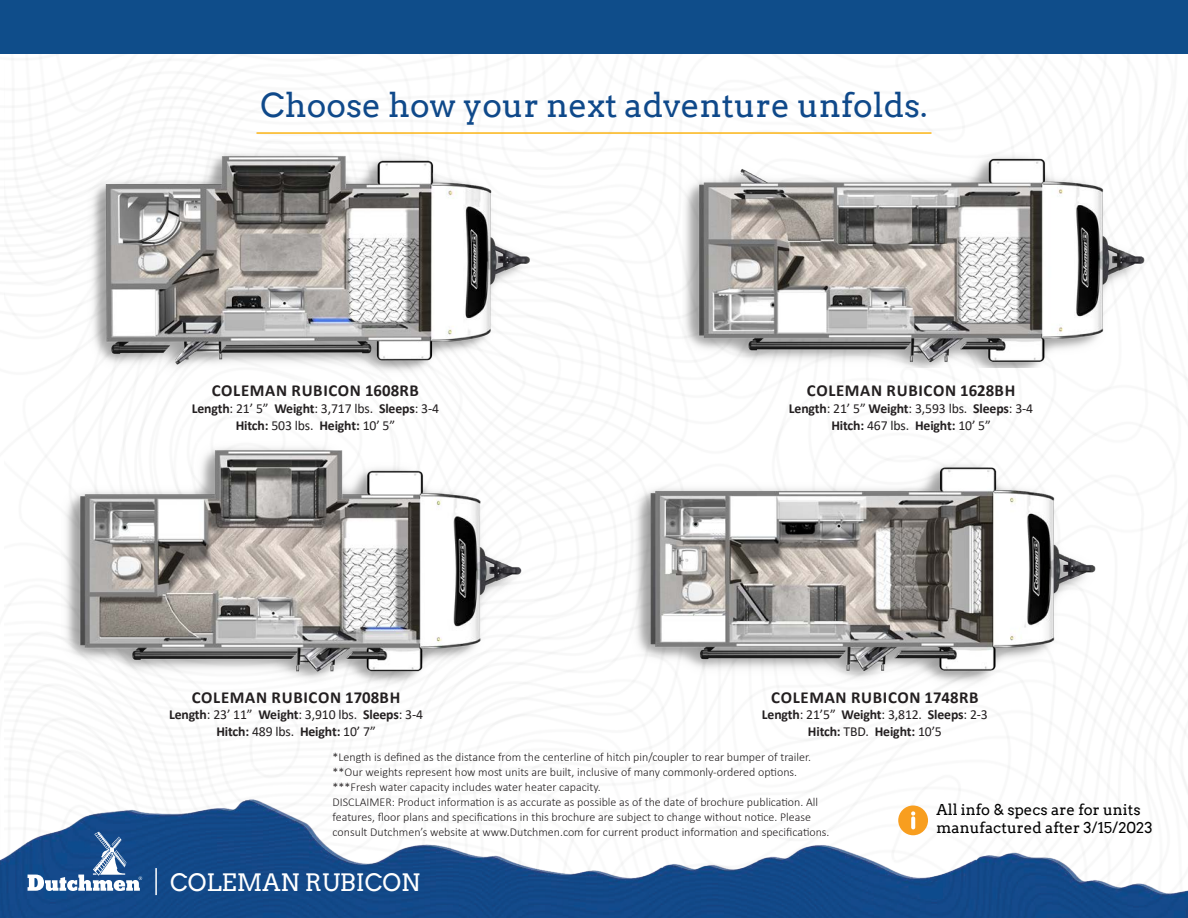
<style>
.page{position:relative;width:1188px;height:918px;background:#fff}
.page>*{position:absolute;margin:0;border:0;box-sizing:border-box;transform-origin:0 0}
.t1{font:33px "Arvo";color:#0f498a}
.t2{font:24px "Arvo";color:#fff}
.bullets{font:700 16.8px "Calibri";letter-spacing:.04em;color:#231f20}
.t3{font:15px "Arvo";color:#000}
.bullets-2{font:700 13.8px "Calibri";letter-spacing:-.01em;color:#231f20}
.bullets-3{font:13.8px "Calibri";letter-spacing:-.01em;color:#231f20}
.t4{font:300 12px/15px "Calibri";color:#231f20}
.s1{font-weight:700}
.s2{font-weight:400}
</style>
<div class="page">
<img style="left:0;top:774px;width:1188px;height:144px">
<div style="left:0;top:0;width:1188px;height:54px;background:#0f4d8a"></div>
<div style="left:898px;top:806px;width:30px;height:29px;background:#f89e1f;border-radius:50%"></div>
<svg style="left:911px;top:811px;width:4px;height:18px"></svg>
<svg style="left:28px;top:831px;width:118px;height:60px"></svg>
<hr style="left:155px;top:868px;width:2px;height:27px;background:#fff">
<hr style="left:256px;top:132px;width:676px;height:2px;background:#fbb416">
<img style="left:78px;top:141px;width:470px;height:236px">
<img style="left:682px;top:153px;width:472px;height:215px">
<img style="left:630px;top:455px;width:476px;height:234px">
<img style="left:62px;top:441px;width:470px;height:254px">
<p class="t1" style="left:261px;top:85px;width:668px">Choose how your next adventure unfolds.</p>
<p class="bullets" style="left:212px;top:379px;width:209px">COLEMAN RUBICON 1608RB</p>
<p class="bullets-3" style="left:192px;top:399px;width:249px"><span class="s1">Length</span>: 21’ 5” <span class="s1">Weight</span>: 3,717 lbs. <span class="s1">Sleeps</span>: 3-4</p>
<p class="bullets-2" style="left:236px;top:415px;width:161px">Hitch: <span class="s2">503 lbs.</span> Height: <span class="s2">10’ 5”</span></p>
<p class="bullets" style="left:192px;top:685px;width:210px">COLEMAN RUBICON 1708BH</p>
<p class="bullets-3" style="left:169px;top:705px;width:256px"><span class="s1">Length</span>: 23’ 11” <span class="s1">Weight</span>: 3,910 lbs. <span class="s1">Sleeps</span>: 3-4</p>
<p class="bullets-2" style="left:216px;top:722px;width:161px">Hitch: <span class="s2">489 lbs.</span> Height: <span class="s2">10’ 7”</span></p>
<p class="bullets" style="left:807px;top:379px;width:210px">COLEMAN RUBICON 1628BH</p>
<p class="bullets-3" style="left:789px;top:399px;width:246px"><span class="s1">Length</span>: 21’ 5” <span class="s1">Weight</span>: 3,593 lbs. <span class="s1">Sleeps</span>: 3-4</p>
<p class="bullets-2" style="left:831px;top:415px;width:161px">Hitch: <span class="s2">467 lbs.</span> Height: <span class="s2">10’ 5”</span></p>
<p class="bullets" style="left:771px;top:685px;width:209px">COLEMAN RUBICON 1748RB</p>
<p class="bullets-2" style="left:762px;top:705px;width:228px">Length<span class="s2">: 21’5”</span> Weight<span class="s2">: 3,812.</span> Sleeps<span class="s2">: 2-3</span></p>
<p class="bullets-2" style="left:808px;top:722px;width:136px">Hitch: <span class="s2">TBD.</span> Height: <span class="s2">10’5</span></p>
<p class="t4" style="left:333px;top:749px;width:480px">*Length is defined as the distance from the centerline of hitch pin/coupler to rear bumper of trailer.</p>
<p class="t4" style="left:333px;top:764px;width:466px">**Our weights represent how most units are built, inclusive of many commonly-ordered options.</p>
<p class="t4" style="left:333px;top:779px;width:270px">***Fresh water capacity includes water heater capacity.</p>
<p class="t4" style="left:333px;top:794px;width:498px">DISCLAIMER: Product information is as accurate as possible as of the date of brochure publication. All features, floor plans and specifications in this brochure are subject to change without notice. Please consult Dutchmen’s website at www.Dutchmen.com for current product information and specifications.</p>
<h2 class="t2" style="left:174px;top:867px;width:252px">COLEMAN RUBICON</h2>
<p class="t2" style="left:170px;top:868px;width:252px">COLEMAN RUBICON</p>
<p class="t3" style="left:937px;top:801px;width:206px">All info &amp; specs are for units</p>
<p class="t3" style="left:937px;top:819px;width:217px">manufactured after 3/15/2023</p>
</div>
